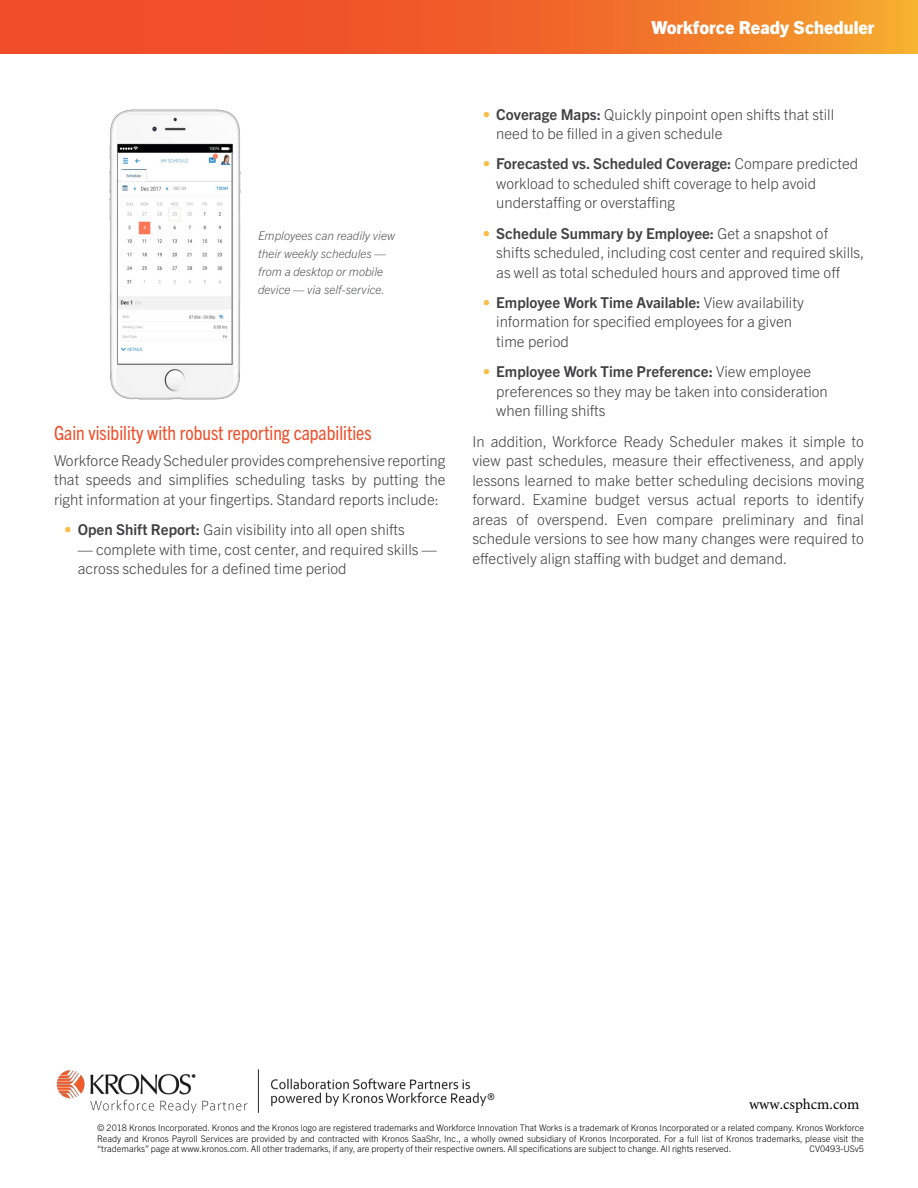
<style>
.page{position:relative;width:918px;height:1188px;background:#fff}
.page>*{position:absolute;margin:0;border:0;box-sizing:border-box;transform-origin:0 0}
.Subhead{font:condensed 19.5px "Trade Gothic Next LT Pro";color:#f04e29}
.t1{font:800 18px "Trade Gothic Next LT Pro";color:#fff}
.Body{font:300 15px/19.5px "Trade Gothic Next LT Pro";color:#414042}
.t2{font:15px "Minion Pro";color:#000}
.t3{font:13.5px "Trade Gothic Next LT Pro";color:#000}
.Callout_Image_captio{font:italic 300 12px/18px "Trade Gothic Next LT Pro";color:#58595b}
.t4{font:300 9px/10.5px "Trade Gothic Next LT Pro";color:#000;text-align:justify}
.s1{color:#f8bd47}
.s2{font-weight:700}
</style>
<div class="page">
<svg style="left:0;top:0;width:918px;height:54px;background:#f1672a"></svg>
<img style="left:109px;top:109px;width:132px;height:291px">
<img style="left:56px;top:1069px;width:439px;height:45px">
<p class="t1" style="left:651px;top:15px;width:225px">Workforce Ready Scheduler</p>
<p class="Callout_Image_captio" style="left:258px;top:226px;width:139px">Employees can readily view their weekly schedules — from a desktop or mobile device — via self-service.</p>
<p class="Subhead" style="left:54px;top:419px;width:319px">Gain visibility with robust reporting capabilities</p>
<p class="Body" style="left:54px;top:450px;width:393px;text-align:justify">Workforce Ready Scheduler provides comprehensive reporting that speeds and simplifies scheduling tasks by putting the right information at your fingertips. Standard reports include:</p>
<p class="Body" style="left:64px;top:519px;width:342px"><span class="s1">•</span> <span class="s2">Open Shift Report:</span> Gain visibility into all open shifts</p>
<p class="Body" style="left:78px;top:538px;width:361px">— complete with time, cost center, and required skills — across schedules for a defined time period</p>
<p class="Body" style="left:496px;top:103px;width:339px;text-indent:-14px"><span class="s1">•</span> <span class="s2">Coverage Maps:</span> Quickly pinpoint open shifts that still need to be filled in a given schedule</p>
<p class="Body" style="left:496px;top:153px;width:363px;text-indent:-14px"><span class="s1">•</span> <span class="s2">Forecasted vs. Scheduled Coverage:</span> Compare predicted workload to scheduled shift coverage to help avoid understaffing or overstaffing</p>
<p class="Body" style="left:496px;top:223px;width:370px;text-indent:-14px"><span class="s1">•</span> <span class="s2">Schedule Summary by Employee:</span> Get a snapshot of shifts scheduled, including cost center and required skills, as well as total scheduled hours and approved time off</p>
<p class="Body" style="left:496px;top:292px;width:309px;text-indent:-14px"><span class="s1">•</span> <span class="s2">Employee Work Time Available:</span> View availability information for specified employees for a given time period</p>
<p class="Body" style="left:496px;top:361px;width:333px;text-indent:-14px"><span class="s1">•</span> <span class="s2">Employee Work Time Preference:</span> View employee preferences so they may be taken into consideration when filling shifts</p>
<p class="Body" style="left:472px;top:430px;width:393px;text-align:justify">In addition, Workforce Ready Scheduler makes it simple to view past schedules, measure their effectiveness, and apply lessons learned to make better scheduling decisions moving forward. Examine budget versus actual reports to identify areas of overspend. Even compare preliminary and final schedule versions to see how many changes were required to effectively align staffing with budget and demand.</p>
<p class="t2" style="left:749px;top:1094px;width:112px">www.csphcm.com</p>
<p class="t3" style="left:796px;top:1098px;width:70px">kronos.com</p>
<p class="t4" style="left:97px;top:1122px;width:768px">© 2018 Kronos Incorporated. Kronos and the Kronos logo are registered trademarks and Workforce Innovation That Works is a trademark of Kronos Incorporated or a related company. Kronos Workforce Ready and Kronos Payroll Services are provided by and contracted with Kronos SaaShr, Inc., a wholly owned subsidiary of Kronos Incorporated. For a full list of Kronos trademarks, please visit the “trademarks” page at www.kronos.com. All other trademarks, if any, are property of their respective owners. All specifications are subject to change. All rights reserved.</p>
<p class="t4" style="left:810px;top:1143px;width:56px">CV0493-USv5</p>
</div>
